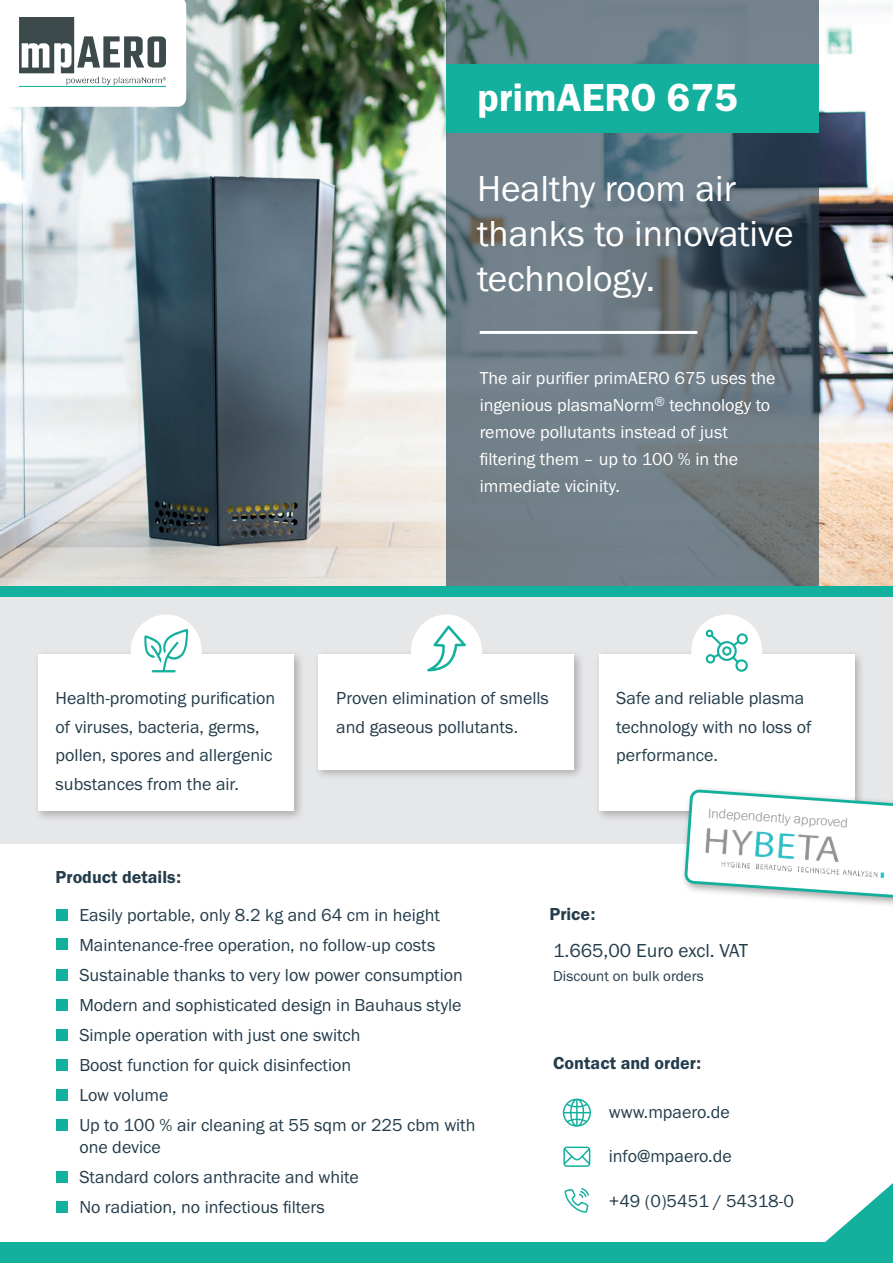
<style>
.page{position:relative;width:893px;height:1263px;background:#fff}
.page>*{position:absolute;margin:0;border:0;box-sizing:border-box;transform-origin:0 0}
.t1{font:40.5px "Franklin Gothic URW Dem";color:#fff}
.t2{font:37.5px/45px "Franklin Gothic URW Boo";color:#fff}
.t3{font:19.5px "Franklin Gothic URW Boo";letter-spacing:-.01em;color:#243c4b}
.t4{font:18px/30px "Franklin Gothic URW Boo";color:#243c4b}
.t5{font:18px/27px "Franklin Gothic URW Boo";color:#fff}
.t6{font:18px "Franklin Gothic URW Dem";color:#243c4b}
.t7{font:15px "Franklin Gothic URW Boo";color:#243c4b}
.t8{font:300 14.1px "Franklin Gothic URW";color:#919596}
</style>
<div class="page">
<img style="left:0;top:0;width:893px;height:586px">
<svg style="left:446px;top:0;width:373px;height:586px;background:#68777f"></svg>
<div style="left:0;top:586px;width:893px;height:677px;background:#13b09e"></div>
<div style="left:0;top:833px;width:893px;height:409px;background:#fff"></div>
<svg style="left:0;top:0;width:186px;height:107px"></svg>
<img style="left:19px;top:18px;width:147px;height:68px">
<div style="left:446px;top:64px;width:373px;height:68px;background:#13b09e"></div>
<div style="left:0;top:597px;width:893px;height:247px;background:#e6e7e9"></div>
<hr style="left:480px;top:331px;width:217px;height:3px;background:#fff">
<svg style="left:825px;top:1183px;width:68px;height:59px"></svg>
<svg style="left:563px;top:1098px;width:28px;height:29px"></svg>
<svg style="left:563px;top:1146px;width:27px;height:21px"></svg>
<div style="left:57px;top:909px;width:11px;height:11px;background:#13b09e"></div>
<div style="left:57px;top:938px;width:11px;height:12px;background:#13b09e"></div>
<div style="left:57px;top:969px;width:11px;height:11px;background:#13b09e"></div>
<div style="left:57px;top:999px;width:11px;height:12px;background:#13b09e"></div>
<div style="left:57px;top:1029px;width:11px;height:11px;background:#13b09e"></div>
<div style="left:57px;top:1059px;width:11px;height:11px;background:#13b09e"></div>
<div style="left:57px;top:1089px;width:11px;height:12px;background:#13b09e"></div>
<div style="left:57px;top:1119px;width:11px;height:12px;background:#13b09e"></div>
<div style="left:57px;top:1171px;width:11px;height:12px;background:#13b09e"></div>
<div style="left:57px;top:1202px;width:11px;height:11px;background:#13b09e"></div>
<div style="left:594px;top:649px;width:272px;height:173px;background:#231f20;opacity:.3"></div>
<div style="left:599px;top:655px;width:255px;height:156px;background:#fff"></div>
<div style="left:33px;top:649px;width:272px;height:173px;background:#231f20;opacity:.3"></div>
<div style="left:39px;top:655px;width:255px;height:156px;background:#fff"></div>
<div style="left:314px;top:649px;width:271px;height:132px;background:#231f20;opacity:.3"></div>
<div style="left:319px;top:655px;width:255px;height:115px;background:#fff"></div>
<div style="left:691px;top:614px;width:71px;height:73px;background:#fff;border-radius:50%"></div>
<svg style="left:706px;top:630px;width:42px;height:42px"></svg>
<div style="left:131px;top:614px;width:71px;height:73px;background:#fff;border-radius:50%"></div>
<svg style="left:144px;top:629px;width:45px;height:43px"></svg>
<div style="left:411px;top:614px;width:71px;height:73px;background:#fff;border-radius:50%"></div>
<svg style="left:427px;top:625px;width:39px;height:46px"></svg>
<div style="left:680px;top:785px;width:213px;height:123px;background:#231f20;opacity:.4"></div>
<svg style="left:683px;top:788px;width:210px;height:111px"></svg>
<img style="left:704px;top:828px;width:183px;height:50px">
<svg style="left:564px;top:1188px;width:25px;height:25px"></svg>
<h1 class="t1" style="left:477px;top:73px;width:262px">primAERO 675</h1>
<h2 class="t2" style="left:477px;top:165px;width:318px">Healthy room air thanks to innovative technology.</h2>
<p class="t5" style="left:480px;top:364px;width:297px">The air purifier primAERO 675 uses the ingenious plasmaNorm<sup>®</sup> technology to remove pollutants instead of just filtering them – up to 100 % in the immediate vicinity.</p>
<p class="t4" style="left:56px;top:684px;width:221px;line-height:28.5px">Health-promoting purification of viruses, bacteria, germs, pollen, spores and allergenic substances from the air.</p>
<p class="t6" style="left:56px;top:866px;width:127px">Product details:</p>
<p class="t4" style="left:336px;top:684px;width:214px;line-height:28.5px">Proven elimination of smells and gaseous pollutants.</p>
<p class="t4" style="left:616px;top:684px;width:197px;line-height:28.5px">Safe and reliable plasma technology with no loss of performance.</p>
<p class="t8" style="left:709px;top:804px;width:142px;rotate:4deg">Independently approved</p>
<p class="t4" style="left:79px;top:899px;width:398px">Easily portable, only 8.2 kg and 64 cm in height Maintenance-free operation, no follow-up costs Sustainable thanks to very low power consumption Modern and sophisticated design in Bauhaus style Simple operation with just one switch<br>Boost function for quick disinfection<br>Low volume<br>Up to 100 % air cleaning at 55 sqm or 225 cbm with</p>
<p class="t4" style="left:79px;top:1132px;width:281px">one device<br>Standard colors anthracite and white<br>No radiation, no infectious filters</p>
<p class="t6" style="left:550px;top:903px;width:48px">Price:</p>
<p class="t3" style="left:553px;top:939px;width:196px">1.665,00 Euro excl. VAT</p>
<p class="t7" style="left:553px;top:966px;width:152px">Discount on bulk orders</p>
<p class="t6" style="left:553px;top:1052px;width:149px">Contact and order:</p>
<p class="t4" style="left:609px;top:1096px;width:122px">www.mpaero.de</p>
<p class="t4" style="left:609px;top:1141px;width:124px">info@mpaero.de</p>
<p class="t4" style="left:609px;top:1186px;width:187px">+49 (0)5451 / 54318-0</p>
</div>
